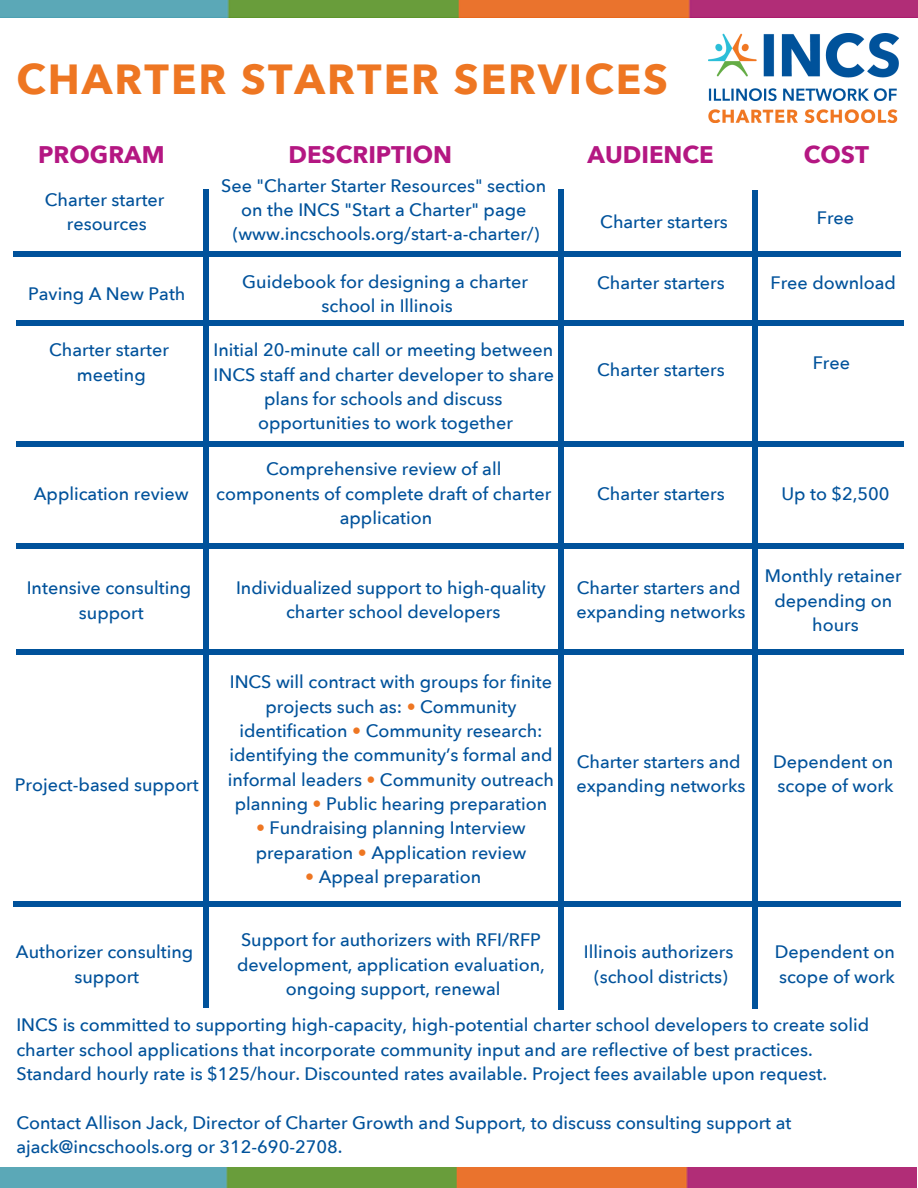
<style>
.page{position:relative;width:918px;height:1188px;background:#fff}
.page>*{position:absolute;margin:0;border:0;box-sizing:border-box;transform-origin:0 0}
.t1{font:700 42px "Avenir Next";letter-spacing:.05em;color:#ee7622}
.t2{font:700 24px "Avenir Next";color:#b41782}
.t3{font:500 18px/24.3px "Avenir Next";color:#00529b;text-align:center}
.s1{color:#ee7622}
</style>
<div class="page">
<img style="left:1px;top:0;width:917px;height:18px">
<img style="left:0;top:1167px;width:917px;height:21px">
<img style="left:709px;top:33px;width:190px;height:89px">
<div style="left:204px;top:189px;width:5px;height:819px;background:#00529b"></div>
<div style="left:559px;top:190px;width:5px;height:820px;background:#00529b"></div>
<div style="left:752px;top:190px;width:5px;height:818px;background:#00529b"></div>
<div style="left:13px;top:251px;width:888px;height:5px;background:#00529b"></div>
<div style="left:16px;top:320px;width:888px;height:5px;background:#00529b"></div>
<div style="left:16px;top:442px;width:888px;height:5px;background:#00529b"></div>
<div style="left:16px;top:543px;width:888px;height:5px;background:#00529b"></div>
<div style="left:16px;top:650px;width:888px;height:5px;background:#00529b"></div>
<div style="left:13px;top:902px;width:888px;height:5px;background:#00529b"></div>
<h1 class="t1" style="left:16px;top:52px;width:653px">CHARTER STARTER SERVICES</h1>
<h2 class="t2" style="left:38px;top:139px;width:128px">PROGRAM</h2>
<h2 class="t2" style="left:288px;top:139px;width:165px">DESCRIPTION</h2>
<h2 class="t2" style="left:588px;top:139px;width:128px">AUDIENCE</h2>
<h2 class="t2" style="left:804px;top:139px;width:67px">COST</h2>
<p class="t3" style="left:45px;top:188px;width:121px">Charter starter resources</p>
<p class="t3" style="left:221px;top:174px;width:327px">See "Charter Starter Resources" section on the INCS "Start a Charter" page (www.incschools.org/start-a-charter/)</p>
<p class="t3" style="left:600px;top:210px;width:129px">Charter starters</p>
<p class="t3" style="left:817px;top:207px;width:39px">Free</p>
<p class="t3" style="left:242px;top:270px;width:287px">Guidebook for designing a charter</p>
<p class="t3" style="left:597px;top:272px;width:129px">Charter starters</p>
<p class="t3" style="left:771px;top:272px;width:127px">Free download</p>
<p class="t3" style="left:322px;top:294px;width:133px">school in Illinois</p>
<p class="t3" style="left:28px;top:282px;width:159px">Paving A New Path</p>
<p class="t3" style="left:49px;top:339px;width:121px">Charter starter meeting</p>
<p class="t3" style="left:214px;top:339px;width:342px">Initial 20-minute call or meeting between INCS staff and charter developer to share plans for schools and discuss opportunities to work together</p>
<p class="t3" style="left:813px;top:351px;width:39px">Free</p>
<p class="t3" style="left:597px;top:358px;width:129px">Charter starters</p>
<p class="t3" style="left:34px;top:482px;width:156px">Application review</p>
<p class="t3" style="left:216px;top:458px;width:336px">Comprehensive review of all components of complete draft of charter application</p>
<p class="t3" style="left:597px;top:482px;width:129px">Charter starters</p>
<p class="t3" style="left:781px;top:482px;width:110px">Up to $2,500</p>
<p class="t3" style="left:27px;top:576px;width:166px">Intensive consulting support</p>
<p class="t3" style="left:236px;top:576px;width:311px">Individualized support to high-quality charter school developers</p>
<p class="t3" style="left:576px;top:576px;width:171px;text-align:left">Charter starters and expanding networks</p>
<p class="t3" style="left:765px;top:564px;width:138px">Monthly retainer depending on hours</p>
<p class="t3" style="left:228px;top:670px;width:328px">INCS will contract with groups for finite projects such as: <span class="s1">•</span> Community identification <span class="s1">•</span> Community research: identifying the community’s formal and informal leaders <span class="s1">•</span> Community outreach planning <span class="s1">•</span> Public hearing preparation</p>
<p class="t3" style="left:256px;top:816px;width:272px;text-align:left"><span class="s1">•</span> Fundraising planning Interview preparation <span class="s1">•</span> Application review</p>
<p class="t3" style="left:305px;top:865px;width:177px"><span class="s1">•</span> Appeal preparation</p>
<p class="t3" style="left:576px;top:750px;width:171px;text-align:left">Charter starters and expanding networks</p>
<p class="t3" style="left:773px;top:750px;width:122px">Dependent on</p>
<p class="t3" style="left:15px;top:773px;width:185px">Project-based support</p>
<p class="t3" style="left:778px;top:774px;width:117px">scope of work</p>
<p class="t3" style="left:16px;top:941px;width:179px">Authorizer consulting support</p>
<p class="t3" style="left:237px;top:928px;width:309px">Support for authorizers with RFI/RFP development, application evaluation, ongoing support, renewal</p>
<p class="t3" style="left:584px;top:941px;width:151px">Illinois authorizers (school districts)</p>
<p class="t3" style="left:775px;top:941px;width:122px;text-align:left">Dependent on scope of work</p>
<p class="t3" style="left:16px;top:1013px;width:854px;text-align:left">INCS is committed to supporting high-capacity, high-potential charter school developers to create solid charter school applications that incorporate community input and are reflective of best practices.<br>Standard hourly rate is $125/hour. Discounted rates available. Project fees available upon request.</p>
<p class="t3" style="left:16px;top:1111px;width:776px;text-align:left">Contact Allison Jack, Director of Charter Growth and Support, to discuss consulting support at ajack@incschools.org or 312-690-2708.</p>
</div>
